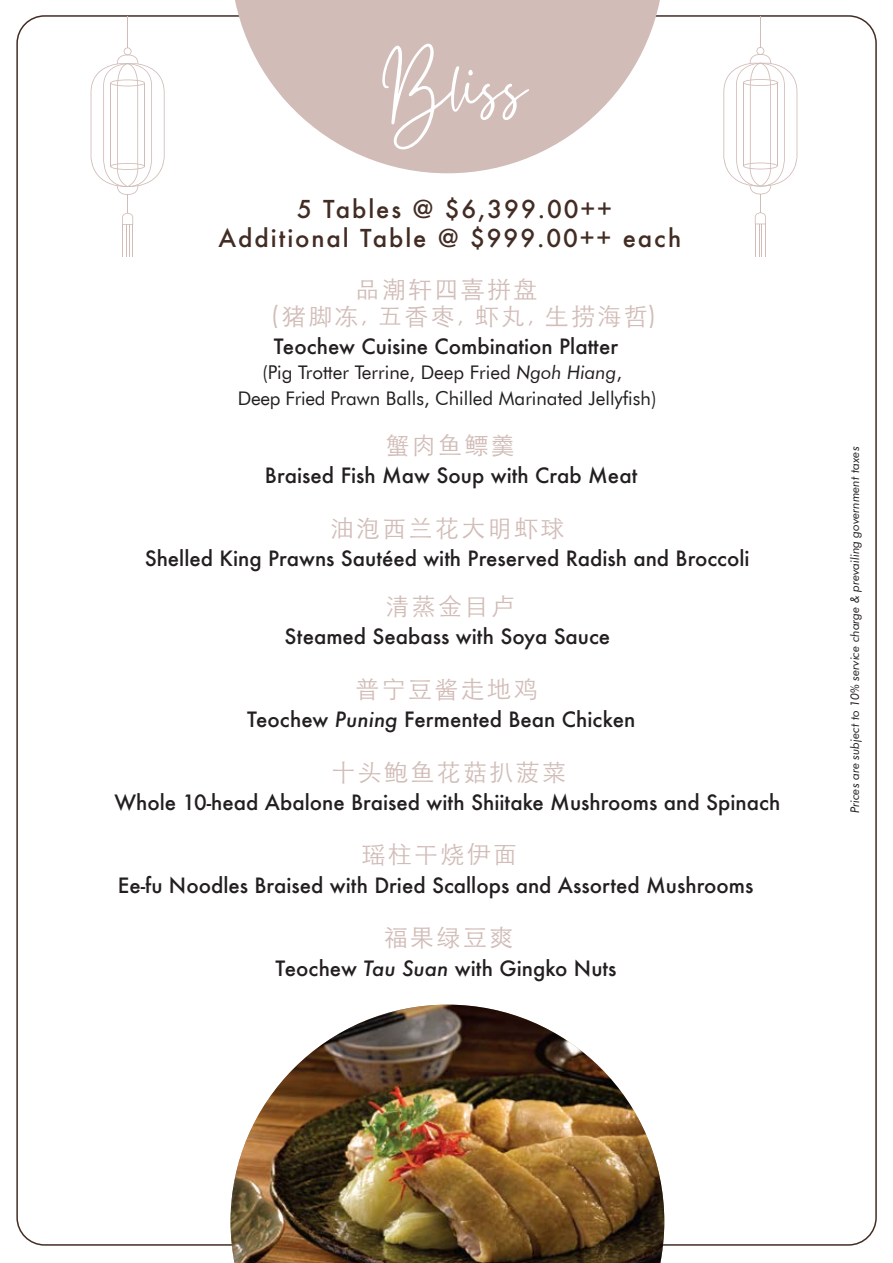
<style>
.page{position:relative;width:893px;height:1263px;background:#fff}
.page>*{position:absolute;margin:0;border:0;box-sizing:border-box;transform-origin:0 0}
.t1{font:76.65px "Gistesy";color:#fff}
.t2{font:300 24px/26.7px "ST Heiti SC";letter-spacing:.1em;color:#d1bcb7}
.t3{font:500 24px/28.8px "Futura";letter-spacing:.08em;color:#422c23;text-align:center}
.t4{font:500 20.55px "Futura";color:#231f20}
.t5{font:18.75px/25.7px "Futura BT";color:#231f20;text-align:center}
.t6{font:italic 12px "Futura BT";color:#231f20}
.s1{font-style:italic}
</style>
<div class="page">
<svg style="left:231px;top:0;width:433px;height:173px;fill:#d1bcb7"></svg>
<img style="left:231px;top:1005px;width:433px;height:258px">
<svg style="left:90px;top:47px;width:75px;height:178px"></svg>
<hr style="left:122px;top:224px;width:1px;height:33px;background:#d1bcb7">
<hr style="left:132px;top:224px;width:1px;height:33px;background:#d1bcb7">
<hr style="left:126px;top:224px;width:1px;height:33px;background:#d1bcb7">
<hr style="left:129px;top:224px;width:1px;height:33px;background:#d1bcb7">
<hr style="left:127px;top:16px;width:1px;height:32px;background:#d1bcb7">
<svg style="left:723px;top:47px;width:74px;height:177px"></svg>
<hr style="left:755px;top:224px;width:1px;height:32px;background:#d1bcb7">
<hr style="left:765px;top:224px;width:1px;height:32px;background:#d1bcb7">
<hr style="left:759px;top:224px;width:1px;height:32px;background:#d1bcb7">
<hr style="left:761px;top:224px;width:1px;height:32px;background:#d1bcb7">
<hr style="left:760px;top:16px;width:1px;height:31px;background:#d1bcb7">
<h1 class="t1" style="left:382px;top:32px;width:145px">Bliss</h1>
<p class="t3" style="left:219px;top:194px;width:464px">5 Tables @ $6,399.00++<br>Additional Table @ $999.00++ each</p>
<p class="t2" style="left:271px;top:273px;width:387px;text-indent:85px">品潮轩四喜拼盘<br>(猪脚冻, 五香枣, 虾丸, 生捞海哲)</p>
<p class="t4" style="left:274px;top:332px;width:346px">Teochew Cuisine Combination Platter</p>
<p class="t5" style="left:238px;top:360px;width:420px">(Pig Trotter Terrine, Deep Fried <span class="s1">Ngoh Hiang</span>,<br>Deep Fried Prawn Balls, Chilled Marinated Jellyfish)</p>
<p class="t2" style="left:385px;top:430px;width:131px">蟹肉鱼鳔羹</p>
<p class="t4" style="left:265px;top:461px;width:374px">Braised Fish Maw Soup with Crab Meat</p>
<p class="t2" style="left:330px;top:512px;width:236px">油泡西兰花大明虾球</p>
<p class="t4" style="left:145px;top:544px;width:606px">Shelled King Prawns Sautéed with Preserved Radish and Broccoli</p>
<p class="t2" style="left:385px;top:591px;width:131px">清蒸金目卢</p>
<p class="t4" style="left:285px;top:623px;width:327px">Steamed Seabass with Soya Sauce</p>
<p class="t2" style="left:355px;top:673px;width:183px">普宁豆酱走地鸡</p>
<p class="t4" style="left:247px;top:705px;width:390px">Teochew <span class="s1">Puning</span> Fermented Bean Chicken</p>
<p class="t2" style="left:331px;top:756px;width:236px">十头鲍鱼花菇扒菠菜</p>
<p class="t4" style="left:114px;top:788px;width:668px">Whole 10-head Abalone Braised with Shiitake Mushrooms and Spinach</p>
<p class="t2" style="left:362px;top:838px;width:157px">瑶柱干烧伊面</p>
<p class="t4" style="left:118px;top:871px;width:637px">Ee-fu Noodles Braised with Dried Scallops and Assorted Mushrooms</p>
<p class="t2" style="left:384px;top:922px;width:131px">福果绿豆爽</p>
<p class="t4" style="left:276px;top:954px;width:342px">Teochew <span class="s1">Tau Suan</span> with Gingko Nuts</p>
<p class="t6" style="left:847px;top:813px;width:368px;rotate:-90deg">Prices are subject to 10% service charge &amp; prevailing government taxes</p>
</div>
